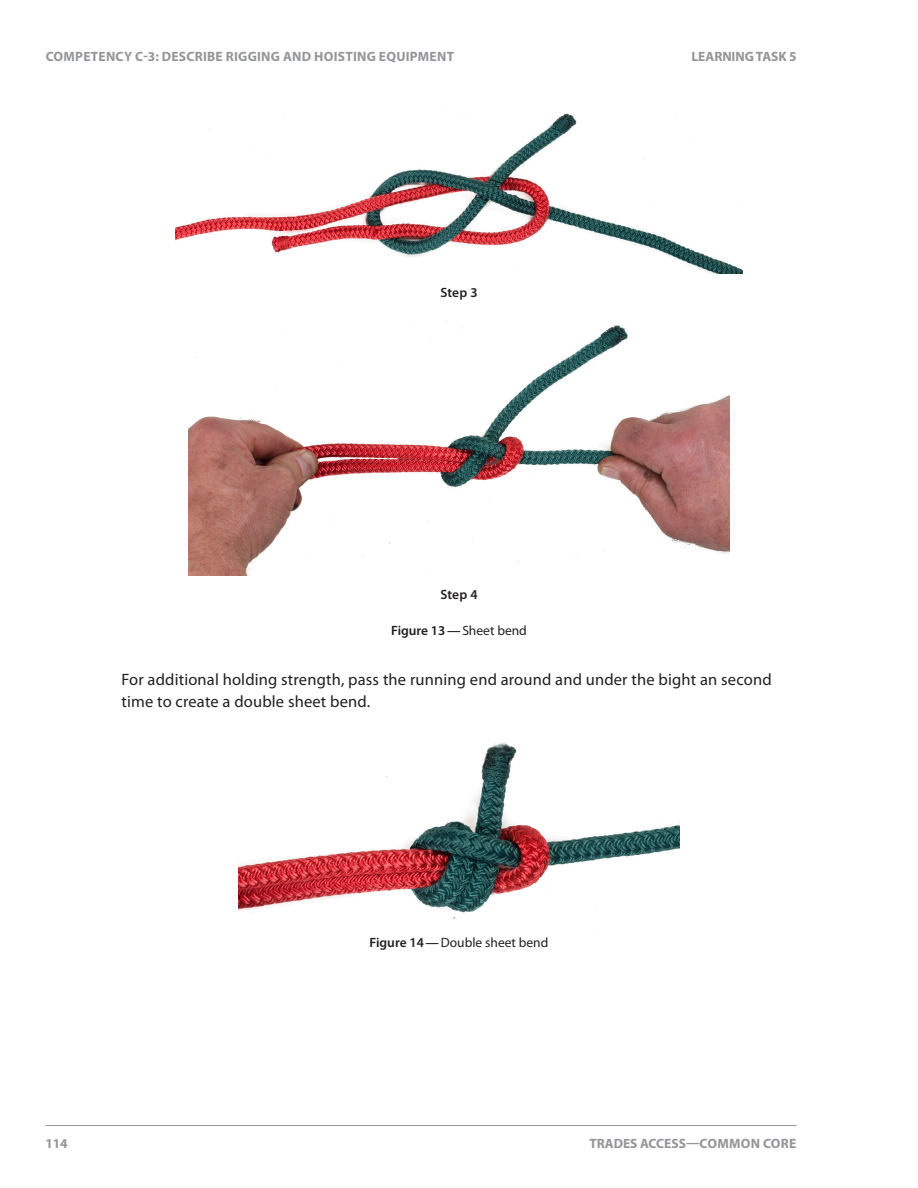
<style>
.page{position:relative;width:918px;height:1188px;background:#fff}
.page>*{position:absolute;margin:0;border:0;box-sizing:border-box;transform-origin:0 0}
.body_space_after{font:16.5px/22.5px "Myriad Pro";letter-spacing:.01em;color:#231f20}
.t1{font:700 13.5px "Myriad Pro";letter-spacing:.02em;color:#939598}
.unnumbered_image_cap{font:600 13.5px "Myriad Pro";color:#231f20}
.t2{font:13.5px "Myriad Pro";color:#231f20}
.t3{font:700 13.5px "Myriad Pro";color:#939598}
.s1{font-weight:400}
.s2{font-weight:600}
</style>
<div class="page">
<hr style="left:46px;top:1125px;width:750px;height:1px;background:#939598">
<img style="left:176px;top:113px;width:566px;height:161px">
<img style="left:188px;top:325px;width:542px;height:251px">
<img style="left:239px;top:743px;width:440px;height:176px">
<p class="t1" style="left:46px;top:47px;width:47px">COMPETENC</p>
<p class="t1" style="left:124px;top:47px;width:57px">Y C-3: DESCR</p>
<p class="t1" style="left:203px;top:47px;width:91px">IBE RIGGING AND</p>
<p class="t1" style="left:314px;top:47px;width:114px">HOISTING EQUIPMENT</p>
<p class="t1" style="left:691px;top:47px;width:16px">LEARN</p>
<p class="t1" style="left:732px;top:47px;width:66px">ING TASK 5</p>
<p class="unnumbered_image_cap" style="left:440px;top:283px;width:39px">Step 3</p>
<p class="unnumbered_image_cap" style="left:440px;top:586px;width:39px">Step 4</p>
<p class="unnumbered_image_cap" style="left:391px;top:622px;width:137px">Figure 13—<span class="s1">Sheet bend</span></p>
<p class="body_space_after" style="left:122px;top:668px;width:652px">For additional holding strength, pass the running end around and under the bight an second time to create a double sheet bend.</p>
<p class="t2" style="left:370px;top:934px;width:180px"><span class="s2">Figure 14—</span>Double sheet bend</p>
<p class="t1" style="left:46px;top:1134px;width:23px">114</p>
<p class="t3" style="left:589px;top:1134px;width:209px">TRADES ACCESS—COMMON CORE</p>
</div>
